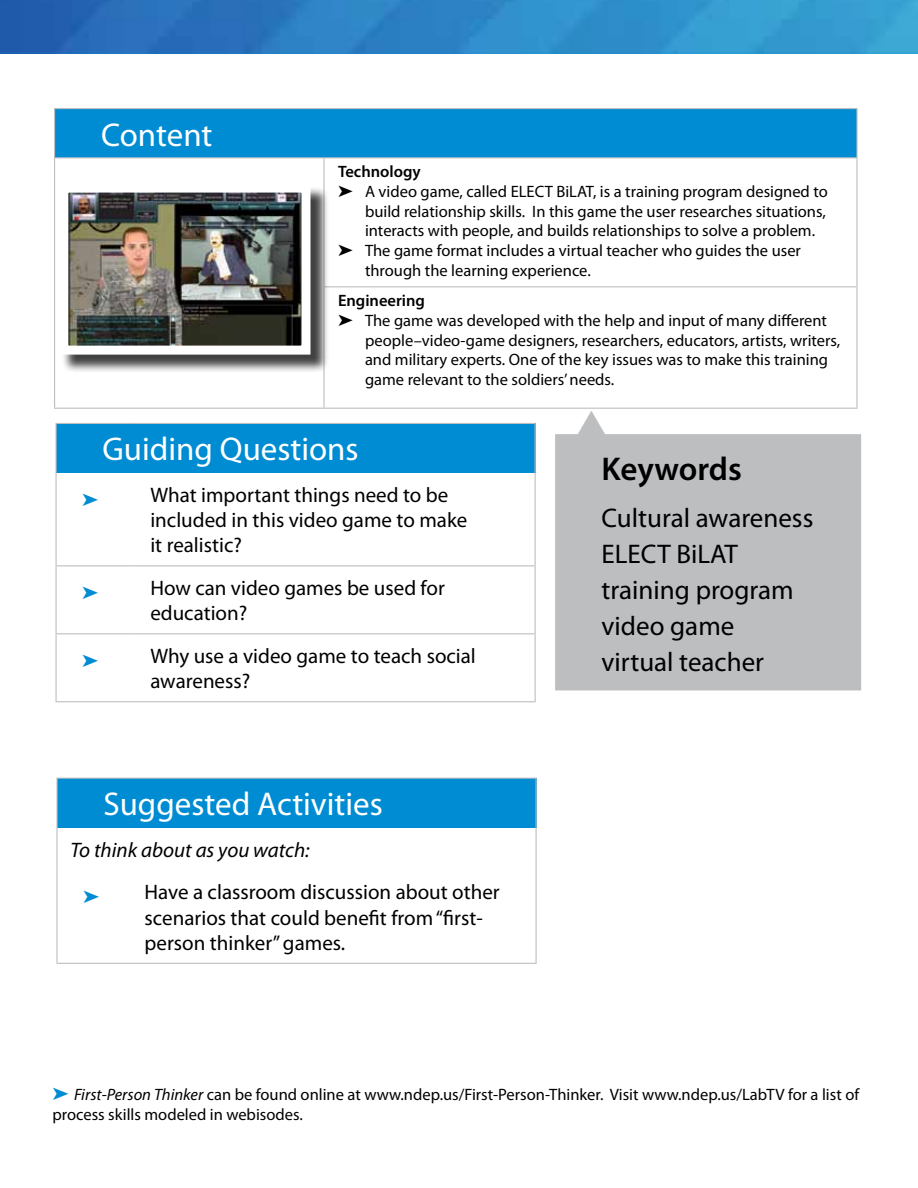
<style>
.page{position:relative;width:918px;height:1188px;background:#fff}
.page>*{position:absolute;margin:0;border:0;box-sizing:border-box;transform-origin:0 0}
.t1{font:33px "Myriad Pro";color:#fff}
.t2{font:600 33px "Myriad Pro";letter-spacing:-.005em;color:#000}
.t3{font:27px/36px "Myriad Pro";color:#000}
.t4{font:21px/25.2px "Myriad Pro";color:#000}
.t5{font:italic 21px "Myriad Pro";color:#000}
.t6{font:16.5px/19.8px "Myriad Pro";color:#000}
.t7{font:600 16.5px "Myriad Pro";color:#000}
.s1{color:#008cd2}
.s2{font-style:italic}
</style>
<div class="page">
<img style="left:1px;top:0;width:917px;height:54px">
<div style="left:55px;top:109px;width:802px;height:49px;background:#008cd2"></div>
<hr style="left:54px;top:108px;width:270px;height:1px;background:#bcbec0">
<hr style="left:54px;top:109px;width:1px;height:48px;background:#bcbec0">
<hr style="left:324px;top:108px;width:534px;height:1px;background:#bcbec0">
<hr style="left:856px;top:109px;width:2px;height:48px;background:#bcbec0">
<hr style="left:54px;top:157px;width:270px;height:1px;background:#bcbec0">
<hr style="left:54px;top:158px;width:1px;height:129px;background:#bcbec0">
<hr style="left:324px;top:157px;width:534px;height:1px;background:#bcbec0">
<hr style="left:323px;top:158px;width:2px;height:128px;background:#bcbec0">
<hr style="left:856px;top:158px;width:2px;height:128px;background:#bcbec0">
<hr style="left:54px;top:287px;width:1px;height:121px;background:#bcbec0">
<hr style="left:323px;top:286px;width:535px;height:1px;background:#bcbec0">
<hr style="left:323px;top:287px;width:2px;height:121px;background:#bcbec0">
<hr style="left:856px;top:287px;width:2px;height:121px;background:#bcbec0">
<hr style="left:54px;top:408px;width:270px;height:1px;background:#bcbec0">
<hr style="left:324px;top:408px;width:534px;height:1px;background:#bcbec0">
<div style="left:56px;top:423px;width:479px;height:50px;background:#008cd2"></div>
<hr style="left:56px;top:423px;width:74px;height:1px;background:#bcbec0">
<hr style="left:56px;top:424px;width:1px;height:49px;background:#bcbec0">
<hr style="left:130px;top:423px;width:406px;height:1px;background:#bcbec0">
<hr style="left:535px;top:424px;width:1px;height:49px;background:#bcbec0">
<hr style="left:56px;top:473px;width:1px;height:92px;background:#bcbec0">
<hr style="left:535px;top:473px;width:1px;height:92px;background:#bcbec0">
<hr style="left:56px;top:565px;width:74px;height:1px;background:#bcbec0">
<hr style="left:56px;top:566px;width:1px;height:67px;background:#bcbec0">
<hr style="left:130px;top:565px;width:406px;height:1px;background:#bcbec0">
<hr style="left:535px;top:566px;width:1px;height:67px;background:#bcbec0">
<hr style="left:56px;top:633px;width:74px;height:1px;background:#bcbec0">
<hr style="left:56px;top:634px;width:1px;height:67px;background:#bcbec0">
<hr style="left:130px;top:633px;width:406px;height:1px;background:#bcbec0">
<hr style="left:535px;top:634px;width:1px;height:67px;background:#bcbec0">
<hr style="left:56px;top:701px;width:74px;height:1px;background:#bcbec0">
<hr style="left:130px;top:701px;width:406px;height:1px;background:#bcbec0">
<div style="left:555px;top:434px;width:306px;height:256px;background:#bcbec0"></div>
<div style="left:57px;top:778px;width:479px;height:49px;background:#008cd2"></div>
<hr style="left:56px;top:778px;width:75px;height:1px;background:#bcbec0">
<hr style="left:56px;top:779px;width:2px;height:48px;background:#bcbec0">
<hr style="left:131px;top:778px;width:406px;height:1px;background:#bcbec0">
<hr style="left:536px;top:779px;width:1px;height:48px;background:#bcbec0">
<hr style="left:56px;top:827px;width:2px;height:43px;background:#bcbec0">
<hr style="left:536px;top:827px;width:1px;height:43px;background:#bcbec0">
<hr style="left:56px;top:870px;width:2px;height:93px;background:#bcbec0">
<hr style="left:536px;top:870px;width:1px;height:93px;background:#bcbec0">
<hr style="left:56px;top:963px;width:75px;height:1px;background:#bcbec0">
<hr style="left:131px;top:963px;width:406px;height:1px;background:#bcbec0">
<div style="left:62px;top:186px;width:267px;height:187px;background:#000;opacity:.75"></div>
<img style="left:69px;top:194px;width:231px;height:151px">
<div style="left:59px;top:184px;width:251px;height:171px;border:9px solid #fff"></div>
<svg style="left:577px;top:434px;width:29px;height:2px"></svg>
<h1 class="t1" style="left:101px;top:114px;width:113px">Content</h1>
<p class="t7" style="left:338px;top:161px;width:84px">Technology</p>
<p class="t6" style="left:338px;top:181px;width:491px">➤ A video game, called ELECT BiLAT, is a training program designed to</p>
<p class="t6" style="left:365px;top:201px;width:462px">build relationship skills. In this game the user researches situations,</p>
<p class="t6" style="left:365px;top:221px;width:452px">interacts with people, and builds relationships to solve a problem.</p>
<p class="t6" style="left:338px;top:240px;width:464px">➤ The game format includes a virtual teacher who guides the user</p>
<p class="t6" style="left:365px;top:260px;width:227px">through the learning experience.</p>
<p class="t7" style="left:338px;top:290px;width:89px">Engineering</p>
<p class="t6" style="left:338px;top:310px;width:491px">➤ The game was developed with the help and input of many different</p>
<p class="t6" style="left:365px;top:330px;width:477px">people–video-game designers, researchers, educators, artists, writers,</p>
<p class="t6" style="left:365px;top:350px;width:465px">and military experts. One of the key issues was to make this training</p>
<p class="t6" style="left:365px;top:369px;width:251px">game relevant to the soldiers’ needs.</p>
<h1 class="t1" style="left:103px;top:429px;width:258px">Guiding Questions</h1>
<p class="t4" style="left:150px;top:482px;width:318px">What important things need to be included in this video game to make it realistic?</p>
<p class="t4" style="left:150px;top:575px;width:296px">How can video games be used for education?</p>
<p class="t4" style="left:150px;top:643px;width:327px">Why use a video game to teach social awareness?</p>
<h1 class="t1" style="left:104px;top:784px;width:281px">Suggested Activities</h1>
<p class="t5" style="left:71px;top:837px;width:241px">To think about as you watch:</p>
<p class="t4" style="left:145px;top:879px;width:357px">Have a classroom discussion about other scenarios that could benefit from “first&shy;person thinker” games.</p>
<h1 class="t2" style="left:602px;top:448px;width:142px">Keywords</h1>
<h2 class="t3" style="left:602px;top:500px;width:213px">Cultural awareness<br>ELECT BiLAT training program video game<br>virtual teacher</h2>
<p class="t6" style="left:52px;top:1085px;width:808px"><span class="s1">➤</span> <span class="s2">First-Person Thinker</span> can be found online at www.ndep.us/First-Person-Thinker. Visit www.ndep.us/LabTV for a list of process skills modeled in webisodes.</p>
</div>
